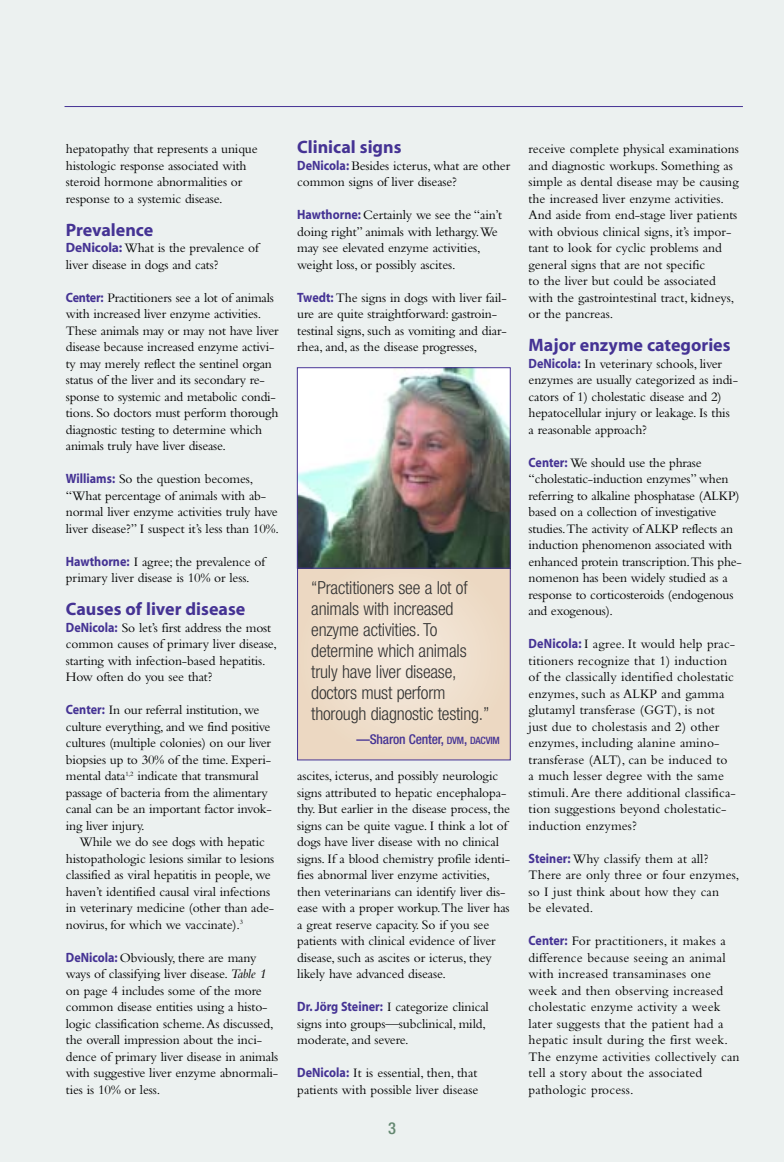
<style>
.page{position:relative;width:784px;height:1162px;background:#ecf1f0}
.page>*{position:absolute;margin:0;border:0;box-sizing:border-box;transform-origin:0 0}
.t1{font:300 condensed 18px/21px "Helvetica Neue";letter-spacing:-.01em;color:#333}
.t2{font:700 18px "Myriad";color:#453394}
.t3{font:500 condensed 16.5px "Helvetica Neue";color:#638770}
.t4{font:13.5px/16.5px "Bembo";letter-spacing:-.01em;color:#000}
.t5{font:13.5px/16.5px "Bembo";letter-spacing:.01em;color:#000}
.t6{font:13.5px/16.5px "Bembo";letter-spacing:.015em;color:#000}
.t7{font:500 condensed 13.5px "Helvetica Neue";letter-spacing:-.01em;color:#453394}
.s1{font-family:"Myriad";font-weight:700;color:#453394}
.s2{font-style:italic}
.s3{font-size:10.2px}
</style>
<div class="page">
<hr style="left:64px;top:106px;width:678px;height:1px;background:#453394">
<div style="left:299px;top:568px;width:209px;height:190px;background:#ecd8c2"></div>
<div style="left:300px;top:556px;width:208px;height:202px;background:#ecd9c3;border-radius:50%"></div>
<div style="left:313px;top:569px;width:181px;height:176px;background:#eddbc7;border-radius:50%"></div>
<div style="left:326px;top:582px;width:155px;height:150px;background:#efdecb;border-radius:50%"></div>
<div style="left:340px;top:595px;width:127px;height:124px;background:#f0e0cf;border-radius:50%"></div>
<div style="left:353px;top:608px;width:101px;height:98px;background:#f1e3d3;border-radius:50%"></div>
<div style="left:367px;top:621px;width:74px;height:72px;background:#f2e5d7;border-radius:50%"></div>
<div style="left:380px;top:634px;width:47px;height:46px;background:#f4e8db;border-radius:50%"></div>
<div style="left:394px;top:647px;width:20px;height:20px;background:#f5eadf;border-radius:50%"></div>
<div style="left:297px;top:554px;width:213px;height:206px;border:1px solid #453394"></div>
<img style="left:299px;top:369px;width:209px;height:197px">
<div style="left:297px;top:367px;width:213px;height:201px;border:1px solid #453394"></div>
<p class="t4" style="left:66px;top:142px;width:193px">hepatopathy that represents a unique histologic response associated with steroid hormone abnormalities or response to a systemic disease.</p>
<h1 class="t2" style="left:66px;top:223px;width:89px">Prevalence</h1>
<p class="t4" style="left:66px;top:241px;width:194px"><span class="s1">DeNicola:</span> What is the prevalence of liver disease in dogs and cats?</p>
<p class="t4" style="left:66px;top:290px;width:214px"><span class="s1">Center:</span> Practitioners see a lot of animals with increased liver enzyme activities.<br>These animals may or may not have liver disease because increased enzyme activi&shy;ty may merely reflect the sentinel organ status of the liver and its secondary re&shy;sponse to systemic and metabolic condi&shy;tions. So doctors must perform thorough diagnostic testing to determine which animals truly have liver disease.</p>
<p class="t4" style="left:66px;top:472px;width:214px"><span class="s1">Williams:</span> So the question becomes, “What percentage of animals with ab&shy;normal liver enzyme activities truly have liver disease?” I suspect it’s less than 10%.</p>
<p class="t4" style="left:66px;top:554px;width:201px"><span class="s1">Hawthorne:</span> I agree; the prevalence of primary liver disease is 10% or less.</p>
<h1 class="t2" style="left:66px;top:602px;width:181px">Causes of liver disease</h1>
<p class="t4" style="left:66px;top:620px;width:212px"><span class="s1">DeNicola:</span> So let’s first address the most common causes of primary liver disease, starting with infection-based hepatitis.<br>How often do you see that?</p>
<p class="t4" style="left:66px;top:703px;width:207px"><span class="s1">Center:</span> In our referral institution, we culture everything, and we find positive cultures (multiple colonies) on our liver biopsies up to 30% of the time. Experi&shy;mental data<sup>1,2</sup> indicate that transmural passage of bacteria from the alimentary canal can be an important factor invok&shy;ing liver injury.</p>
<p class="t4" style="left:66px;top:835px;width:210px;text-indent:14px">While we do see dogs with hepatic histopathologic lesions similar to lesions classified as viral hepatitis in people, we haven’t identified causal viral infections in veterinary medicine (other than ade&shy;novirus, for which we vaccinate).<sup>3</sup></p>
<p class="t4" style="left:66px;top:950px;width:214px"><span class="s1">DeNicola:</span> Obviously, there are many ways of classifying liver disease. <span class="s2">Table 1 </span>on page 4 includes some of the more common disease entities using a histo&shy;logic classification scheme.As discussed, the overall impression about the inci&shy;dence of primary liver disease in animals with suggestive liver enzyme abnormali&shy;ties is 10% or less.</p>
<h1 class="t2" style="left:297px;top:140px;width:106px">Clinical signs</h1>
<p class="t4" style="left:297px;top:158px;width:214px"><span class="s1">DeNicola:</span> Besides icterus, what are other common signs of liver disease?</p>
<p class="t4" style="left:297px;top:208px;width:206px"><span class="s1">Hawthorne:</span> Certainly we see the “ain’t doing right” animals with lethargy.We may see elevated enzyme activities, weight loss, or possibly ascites.</p>
<p class="t4" style="left:297px;top:290px;width:211px"><span class="s1">Twedt:</span> The signs in dogs with liver fail&shy;ure are quite straightforward: gastroin&shy;testinal signs, such as vomiting and diar&shy;rhea, and, as the disease progresses,</p>
<h1 class="t1" style="left:311px;top:578px;width:180px">“Practitioners see a lot of animals with increased enzyme activities. To determine which animals truly have liver disease, doctors must perform thorough diagnostic testing.”</h1>
<p class="t7" style="left:356px;top:734px;width:145px">—Sharon Center, <span class="s3">DVM</span>, <span class="s3">DACVIM</span></p>
<p class="t4" style="left:297px;top:769px;width:214px">ascites, icterus, and possibly neurologic signs attributed to hepatic encephalopa&shy;thy. But earlier in the disease process, the signs can be quite vague. I think a lot of dogs have liver disease with no clinical signs. If a blood chemistry profile identi&shy;fies abnormal liver enzyme activities, then veterinarians can identify liver dis&shy;ease with a proper workup.The liver has a great reserve capacity. So if you see patients with clinical evidence of liver disease, such as ascites or icterus, they likely have advanced disease.</p>
<p class="t4" style="left:297px;top:1000px;width:193px"><span class="s1">Dr. Jörg Steiner:</span> I categorize clinical signs into groups—subclinical, mild, moderate, and severe.</p>
<p class="t4" style="left:297px;top:1066px;width:183px"><span class="s1">DeNicola:</span> It is essential, then, that patients with possible liver disease</p>
<p class="t3" style="left:388px;top:1122px;width:9px">3</p>
<p class="t4" style="left:528px;top:142px;width:212px">receive complete physical examinations and diagnostic workups. Something as simple as dental disease may be causing the increased liver enzyme activities.<br>And aside from end-stage liver patients with obvious clinical signs, it’s impor&shy;tant to look for cyclic problems and general signs that are not specific<br>to the liver but could be associated with the gastrointestinal tract, kidneys, or the pancreas.</p>
<h1 class="t2" style="left:528px;top:338px;width:203px">Major enzyme categories</h1>
<p class="t4" style="left:528px;top:356px;width:211px"><span class="s1">DeNicola:</span> In veterinary schools, liver enzymes are usually categorized as indi&shy;cators of 1) cholestatic disease and 2) hepatocellular injury or leakage. Is this a reasonable approach?</p>
<p class="t4" style="left:528px;top:455px;width:215px"><span class="s1">Center:</span> We should use the phrase “cholestatic-induction enzymes” when referring to alkaline phosphatase (ALKP) based on a collection of investigative studies.The activity of ALKP reflects an induction phenomenon associated with enhanced protein transcription.This phe&shy;nomenon has been widely studied as a response to corticosteroids (endogenous and exogenous).</p>
<p class="t5" style="left:528px;top:637px;width:209px"><span class="s1">DeNicola:</span> I agree. It would help prac&shy;titioners recognize that 1) induction of the classically identified cholestatic enzymes, such as ALKP and gamma glutamyl transferase (GGT), is not just due to cholestasis and 2) other enzymes, including alanine amino&shy;transferase (ALT), can be induced to a much lesser degree with the same stimuli. Are there additional classifica&shy;tion suggestions beyond cholestatic&shy;induction enzymes?</p>
<p class="t5" style="left:528px;top:851px;width:212px"><span class="s1">Steiner:</span> Why classify them at all?<br>There are only three or four enzymes, so I just think about how they can<br>be elevated.</p>
<p class="t6" style="left:528px;top:934px;width:212px"><span class="s1">Center:</span> For practitioners, it makes a difference because seeing an animal with increased transaminases one week and then observing increased cholestatic enzyme activity a week later suggests that the patient had a hepatic insult during the first week.<br>The enzyme activities collectively can tell a story about the associated pathologic process.</p>
</div>
